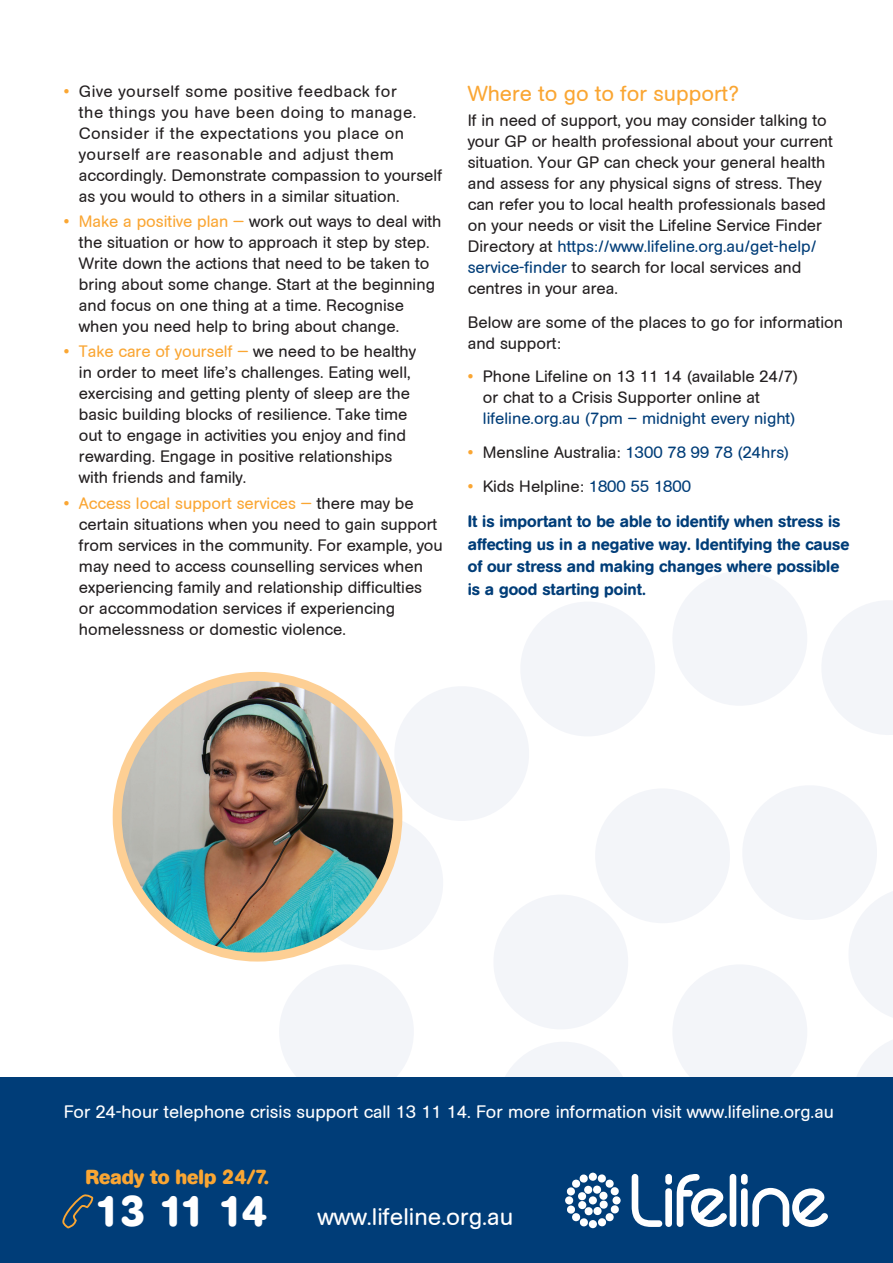
<style>
.page{position:relative;width:893px;height:1263px;background:#fff}
.page>*{position:absolute;margin:0;border:0;box-sizing:border-box;transform-origin:0 0}
.t1{font:700 42.75px "AG Book Rounded";color:#fff}
.t2{font:24px "AG Rounded";color:#fff}
.t3{font:21.75px "AG Rounded";color:#faa633}
.t4{font:700 20.25px "AG Book Rounded";color:#faa633}
.t5{font:18px "AG Rounded";color:#fff}
.t6{font:16.5px/21px "AG Rounded";color:#231f20}
.t7{font:16.5px/21px "AG Rounded";letter-spacing:.03em;color:#231f20}
.t8{font:500 16.5px/22.5px "AG Book Rounded";color:#003d78}
.t9{font:16.5px "AG Rounded";color:#003d78}
.s1{color:#faa633}
.s2{color:#003d78}
</style>
<div class="page">
<div style="left:279px;top:964px;width:135px;height:135px;background:#f3f5f9;border-radius:50%"></div>
<div style="left:672px;top:571px;width:135px;height:135px;background:#f3f5f9;border-radius:50%"></div>
<div style="left:0;top:1077px;width:893px;height:186px;background:#003d78"></div>
<svg style="left:299px;top:601px;width:594px;height:628px"></svg>
<svg style="left:62px;top:1194px;width:32px;height:35px"></svg>
<img style="left:117px;top:676px;width:281px;height:281px;border-radius:140px">
<div style="left:113px;top:672px;width:289px;height:289px;border:9px solid #fdcf94;border-radius:50%"></div>
<p class="t7" style="left:79px;top:81px;width:365px;text-indent:-15px"><span class="s1">•</span> Give yourself some positive feedback for<br>the things you have been doing to manage.<br>Consider if the expectations you place on yourself are reasonable and adjust them accordingly. Demonstrate compassion to yourself as you would to others in a similar situation.</p>
<p class="t6" style="left:79px;top:211px;width:364px;text-indent:-15px"><span class="s1">• Make a positive plan —</span> work out ways to deal with the situation or how to approach it step by step.<br>Write down the actions that need to be taken to bring about some change. Start at the beginning and focus on one thing at a time. Recognise when you need help to bring about change.</p>
<p class="t6" style="left:79px;top:341px;width:339px;text-indent:-15px"><span class="s1">• Take care of yourself —</span> we need to be healthy in order to meet life’s challenges. Eating well, exercising and getting plenty of sleep are the basic building blocks of resilience. Take time out to engage in activities you enjoy and find rewarding. Engage in positive relationships with friends and family.</p>
<p class="t6" style="left:79px;top:492px;width:365px;text-indent:-15px"><span class="s1">• Access local support services —</span> there may be certain situations when you need to gain support from services in the community. For example, you may need to access counselling services when experiencing family and relationship difficulties<br>or accommodation services if experiencing homelessness or domestic violence.</p>
<h3 class="t3" style="left:468px;top:81px;width:272px">Where to go to for support?</h3>
<p class="t6" style="left:468px;top:110px;width:367px">If in need of support, you may consider talking to your GP or health professional about your current situation. Your GP can check your general health and assess for any physical signs of stress. They can refer you to local health professionals based on your needs or visit the Lifeline Service Finder Directory at <span class="s2">https://www.lifeline.org.au/get-help/ service-finder</span> to search for local services and centres in your area.</p>
<p class="t6" style="left:468px;top:311px;width:377px">Below are some of the places to go for information and support:</p>
<p class="t6" style="left:483px;top:366px;width:317px;text-indent:-15px"><span class="s1">•</span> Phone Lifeline on 13 11 14 (available 24/7) or chat to a Crisis Supporter online at</p>
<p class="t9" style="left:483px;top:409px;width:314px">lifeline.org.au (7pm – midnight every night)</p>
<p class="t6" style="left:468px;top:442px;width:323px"><span class="s1">•</span> Mensline Australia: <span class="s2">1300 78 99 78 (24hrs)</span></p>
<p class="t6" style="left:468px;top:476px;width:225px"><span class="s1">•</span> Kids Helpline: <span class="s2">1800 55 1800</span></p>
<p class="t8" style="left:468px;top:510px;width:383px">It is important to be able to identify when stress is affecting us in a negative way. Identifying the cause of our stress and making changes where possible is a good starting point.</p>
<p class="t5" style="left:64px;top:1101px;width:772px">For 24-hour telephone crisis support call 13 11 14. For more information visit www.lifeline.org.au</p>
<p class="t4" style="left:86px;top:1165px;width:185px">Ready to help 24/7.</p>
<h1 class="t1" style="left:94px;top:1186px;width:175px">13 11 14</h1>
<h2 class="t2" style="left:317px;top:1203px;width:197px">www.lifeline.org.au</h2>
</div>
